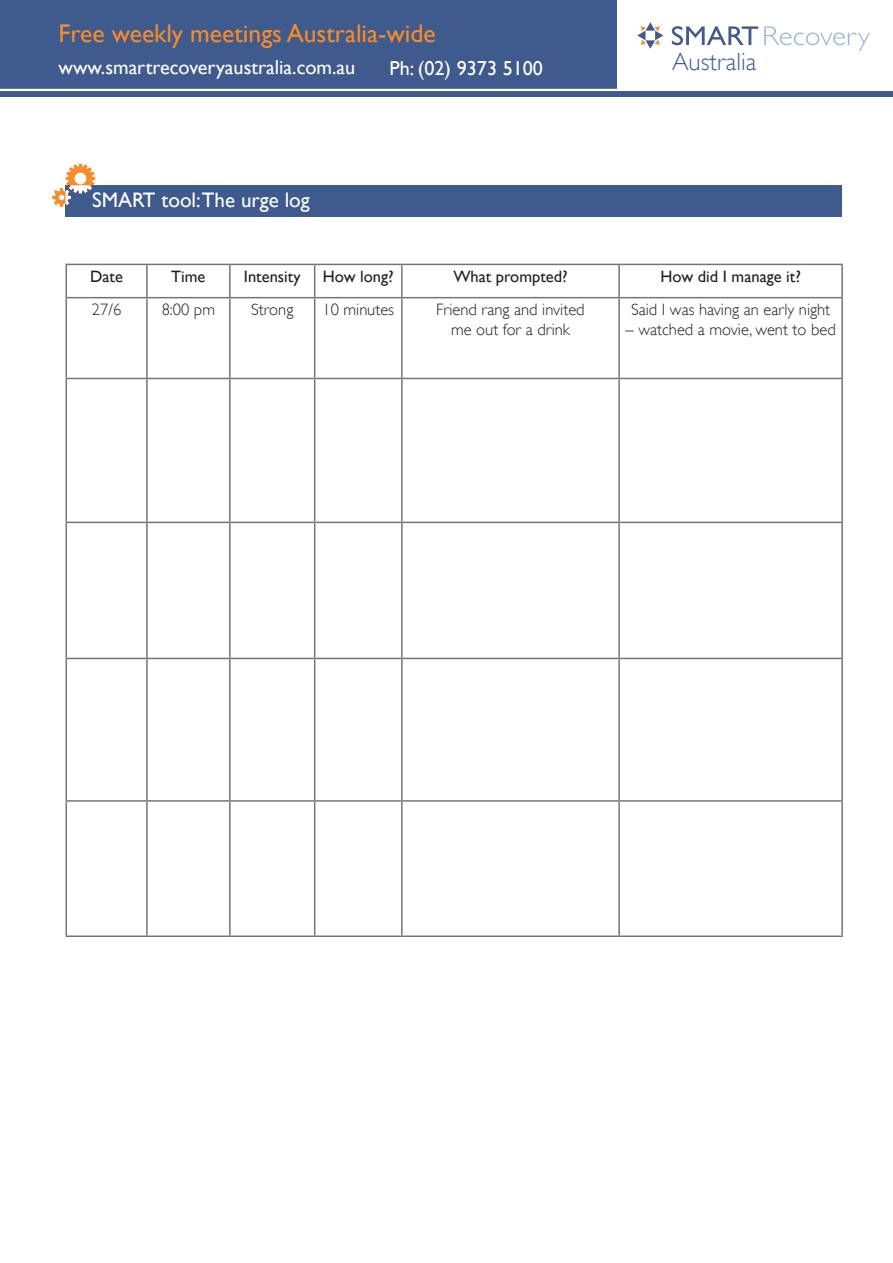
<style>
.page{position:relative;width:893px;height:1263px;background:#fff}
.page>*{position:absolute;margin:0;border:0;box-sizing:border-box;transform-origin:0 0}
.t1{font:25.65px "Gill Sans";color:#f68c2c}
.t2{font:300 24.75px "Gill Sans";color:#3f5d8f}
.t3{font:21px "Gill Sans";color:#fff}
.t4{font:20.25px "Gill Sans";color:#fff}
.t5{font:300 16.5px "Gill Sans";color:#231f20}
.t6{font:16.5px "Gill Sans";color:#231f20}
</style>
<div class="page">
<div style="left:66px;top:185px;width:776px;height:32px;background:#3f5a8c"></div>
<svg style="left:52px;top:164px;width:43px;height:43px"></svg>
<hr style="left:66px;top:264px;width:81px;height:1px;background:#727477">
<hr style="left:66px;top:265px;width:1px;height:32px;background:#727477">
<hr style="left:66px;top:379px;width:1px;height:143px;background:#727477">
<hr style="left:66px;top:659px;width:1px;height:141px;background:#727477">
<hr style="left:618px;top:265px;width:2px;height:32px;background:#727477">
<hr style="left:841px;top:379px;width:2px;height:143px;background:#727477">
<hr style="left:618px;top:523px;width:2px;height:135px;background:#727477">
<hr style="left:618px;top:659px;width:2px;height:141px;background:#727477">
<hr style="left:618px;top:802px;width:2px;height:133px;background:#727477">
<hr style="left:841px;top:298px;width:2px;height:80px;background:#727477">
<hr style="left:619px;top:378px;width:224px;height:1px;background:#727477">
<hr style="left:841px;top:802px;width:2px;height:133px;background:#727477">
<hr style="left:402px;top:935px;width:217px;height:2px;background:#727477">
<hr style="left:619px;top:935px;width:224px;height:2px;background:#727477">
<hr style="left:230px;top:800px;width:85px;height:2px;background:#727477">
<hr style="left:315px;top:800px;width:87px;height:2px;background:#727477">
<hr style="left:66px;top:800px;width:81px;height:2px;background:#727477">
<hr style="left:66px;top:802px;width:1px;height:133px;background:#727477">
<hr style="left:147px;top:800px;width:83px;height:2px;background:#727477">
<hr style="left:66px;top:935px;width:81px;height:2px;background:#727477">
<hr style="left:841px;top:659px;width:2px;height:141px;background:#727477">
<hr style="left:402px;top:800px;width:217px;height:2px;background:#727477">
<hr style="left:619px;top:800px;width:224px;height:2px;background:#727477">
<hr style="left:619px;top:522px;width:224px;height:1px;background:#727477">
<hr style="left:841px;top:523px;width:2px;height:135px;background:#727477">
<hr style="left:402px;top:658px;width:217px;height:1px;background:#727477">
<hr style="left:619px;top:658px;width:224px;height:1px;background:#727477">
<hr style="left:402px;top:264px;width:217px;height:1px;background:#727477">
<hr style="left:619px;top:264px;width:224px;height:1px;background:#727477">
<hr style="left:841px;top:265px;width:2px;height:32px;background:#727477">
<hr style="left:619px;top:297px;width:224px;height:1px;background:#727477">
<hr style="left:618px;top:379px;width:2px;height:143px;background:#727477">
<hr style="left:402px;top:522px;width:217px;height:1px;background:#727477">
<hr style="left:402px;top:297px;width:217px;height:1px;background:#727477">
<hr style="left:618px;top:298px;width:2px;height:80px;background:#727477">
<hr style="left:402px;top:378px;width:217px;height:1px;background:#727477">
<hr style="left:66px;top:522px;width:81px;height:1px;background:#727477">
<hr style="left:66px;top:523px;width:1px;height:135px;background:#727477">
<hr style="left:147px;top:522px;width:83px;height:1px;background:#727477">
<hr style="left:230px;top:522px;width:85px;height:1px;background:#727477">
<hr style="left:315px;top:522px;width:87px;height:1px;background:#727477">
<hr style="left:66px;top:658px;width:81px;height:1px;background:#727477">
<hr style="left:147px;top:658px;width:83px;height:1px;background:#727477">
<hr style="left:230px;top:658px;width:85px;height:1px;background:#727477">
<hr style="left:315px;top:658px;width:87px;height:1px;background:#727477">
<hr style="left:66px;top:297px;width:81px;height:1px;background:#727477">
<hr style="left:66px;top:298px;width:1px;height:80px;background:#727477">
<hr style="left:147px;top:297px;width:83px;height:1px;background:#727477">
<hr style="left:230px;top:297px;width:85px;height:1px;background:#727477">
<hr style="left:315px;top:297px;width:87px;height:1px;background:#727477">
<hr style="left:66px;top:378px;width:81px;height:1px;background:#727477">
<hr style="left:147px;top:378px;width:83px;height:1px;background:#727477">
<hr style="left:230px;top:378px;width:85px;height:1px;background:#727477">
<hr style="left:315px;top:378px;width:87px;height:1px;background:#727477">
<hr style="left:315px;top:264px;width:87px;height:1px;background:#727477">
<hr style="left:401px;top:265px;width:2px;height:32px;background:#727477">
<hr style="left:401px;top:298px;width:2px;height:80px;background:#727477">
<hr style="left:401px;top:379px;width:2px;height:143px;background:#727477">
<hr style="left:401px;top:523px;width:2px;height:135px;background:#727477">
<hr style="left:401px;top:659px;width:2px;height:141px;background:#727477">
<hr style="left:401px;top:802px;width:2px;height:133px;background:#727477">
<hr style="left:315px;top:935px;width:87px;height:2px;background:#727477">
<hr style="left:230px;top:264px;width:85px;height:1px;background:#727477">
<hr style="left:314px;top:265px;width:1px;height:32px;background:#727477">
<hr style="left:314px;top:298px;width:1px;height:80px;background:#727477">
<hr style="left:314px;top:379px;width:1px;height:143px;background:#727477">
<hr style="left:314px;top:523px;width:1px;height:135px;background:#727477">
<hr style="left:314px;top:659px;width:1px;height:141px;background:#727477">
<hr style="left:314px;top:802px;width:1px;height:133px;background:#727477">
<hr style="left:230px;top:935px;width:85px;height:2px;background:#727477">
<hr style="left:147px;top:264px;width:83px;height:1px;background:#727477">
<hr style="left:146px;top:265px;width:2px;height:32px;background:#727477">
<hr style="left:229px;top:265px;width:2px;height:32px;background:#727477">
<hr style="left:146px;top:298px;width:2px;height:80px;background:#727477">
<hr style="left:229px;top:298px;width:2px;height:80px;background:#727477">
<hr style="left:146px;top:379px;width:2px;height:143px;background:#727477">
<hr style="left:229px;top:379px;width:2px;height:143px;background:#727477">
<hr style="left:146px;top:523px;width:2px;height:135px;background:#727477">
<hr style="left:229px;top:523px;width:2px;height:135px;background:#727477">
<hr style="left:146px;top:659px;width:2px;height:141px;background:#727477">
<hr style="left:229px;top:659px;width:2px;height:141px;background:#727477">
<hr style="left:146px;top:802px;width:2px;height:133px;background:#727477">
<hr style="left:229px;top:802px;width:2px;height:133px;background:#727477">
<hr style="left:147px;top:935px;width:83px;height:2px;background:#727477">
<div style="left:0;top:0;width:893px;height:97px;background:#3f5a8c"></div>
<hr style="left:0;top:89px;width:893px;height:2px;background:#fff">
<div style="left:617px;top:0;width:276px;height:90px;background:#fff"></div>
<svg style="left:637px;top:22px;width:26px;height:27px"></svg>
<svg style="left:672px;top:26px;width:86px;height:19px"></svg>
<svg style="left:764px;top:26px;width:106px;height:25px"></svg>
<p class="t1" style="left:59px;top:18px;width:379px">Free weekly meetings Australia-wide</p>
<p class="t4" style="left:59px;top:55px;width:298px">www.smartrecoveryaustralia.com.au</p>
<p class="t4" style="left:389px;top:56px;width:155px">Ph: (02) 9373 5100</p>
<p class="t3" style="left:92px;top:187px;width:219px">SMART tool:The urge log</p>
<p class="t2" style="left:672px;top:48px;width:86px">Australia</p>
<p class="t6" style="left:90px;top:266px;width:34px">Date</p>
<p class="t6" style="left:171px;top:266px;width:36px">Time</p>
<p class="t6" style="left:244px;top:266px;width:58px">Intensity</p>
<p class="t6" style="left:323px;top:266px;width:72px">How long?</p>
<p class="t6" style="left:453px;top:266px;width:116px">What prompted?</p>
<p class="t6" style="left:660px;top:266px;width:142px">How did I manage it?</p>
<p class="t5" style="left:92px;top:300px;width:31px">27/6</p>
<p class="t5" style="left:162px;top:300px;width:55px">8:00 pm</p>
<p class="t5" style="left:251px;top:300px;width:44px">Strong</p>
<p class="t5" style="left:322px;top:300px;width:73px">10 minutes</p>
<p class="t5" style="left:436px;top:300px;width:150px">Friend rang and invited</p>
<p class="t5" style="left:451px;top:320px;width:120px">me out for a drink</p>
<p class="t5" style="left:631px;top:300px;width:201px">Said I was having an early night</p>
<p class="t5" style="left:625px;top:320px;width:212px">– watched a movie, went to bed</p>
</div>
